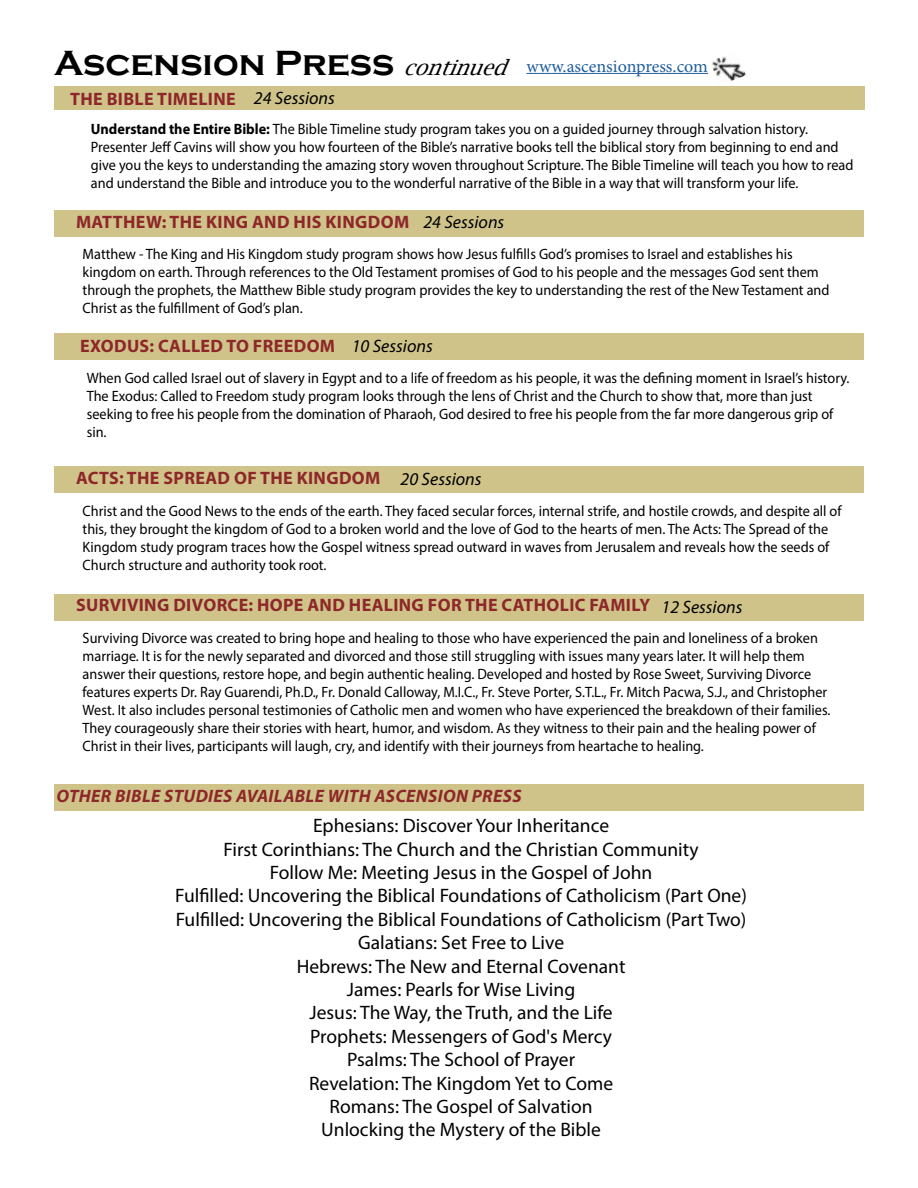
<style>
.page{position:relative;width:918px;height:1188px;background:#fff}
.page>*{position:absolute;margin:0;border:0;box-sizing:border-box;transform-origin:0 0}
.t1{font:700 36px "Copperplate Gothic";color:#000}
.t2{font:19.5px/23.4px "Myriad Pro";color:#000;text-align:center}
.t3{font:700 18px "Myriad Pro";letter-spacing:.02em;color:#8d2729}
.t4{font:italic 18px "Myriad Pro";color:#000}
.t5{font:italic 700 18px "Myriad Pro";letter-spacing:.02em;color:#8d2729}
.t6{font:18px "Minion Pro";color:#215e9e}
.t7{font:15px/18px "Myriad Pro";color:#000;scale:.95 1}
.s1{font-family:"Lucida Bright";font-weight:400;font-style:italic;font-size:21px}
.s2{font-weight:700}
</style>
<div class="page">
<div style="left:54px;top:784px;width:809px;height:26px;background:#d0c38a"></div>
<div style="left:54px;top:87px;width:811px;height:23px;background:#d0c38a"></div>
<div style="left:54px;top:211px;width:809px;height:26px;background:#d0c38a"></div>
<div style="left:54px;top:594px;width:809px;height:26px;background:#d0c38a"></div>
<div style="left:54px;top:333px;width:809px;height:26px;background:#d0c38a"></div>
<div style="left:54px;top:467px;width:809px;height:26px;background:#d0c38a"></div>
<hr style="left:526px;top:73px;width:182px;height:1px;background:#215e9e">
<img style="left:712px;top:56px;width:34px;height:25px">
<h1 class="t1" style="left:54px;top:43px;width:463px">Ascension Press <span class="s1">continued</span></h1>
<p class="t4" style="left:254px;top:87px;width:82px">24 Sessions</p>
<p class="t6" style="left:526px;top:54px;width:183px">www.ascensionpress.com</p>
<p class="t3" style="left:70px;top:87px;width:167px">THE BIBLE TIMELINE</p>
<p class="t7" style="left:91px;top:119px;width:804px"><span class="s2">Understand the Entire Bible:</span> The Bible Timeline study program takes you on a guided journey through salvation history.<br>Presenter Jeff Cavins will show you how fourteen of the Bible’s narrative books tell the biblical story from beginning to end and give you the keys to understanding the amazing story woven throughout Scripture. The Bible Timeline will teach you how to read and understand the Bible and introduce you to the wonderful narrative of the Bible in a way that will transform your life.</p>
<p class="t4" style="left:423px;top:211px;width:82px">24 Sessions</p>
<p class="t3" style="left:76px;top:210px;width:335px">MATTHEW: THE KING AND HIS KINGDOM</p>
<p class="t7" style="left:83px;top:245px;width:788px">Matthew - The King and His Kingdom study program shows how Jesus fulfills God’s promises to Israel and establishes his kingdom on earth. Through references to the Old Testament promises of God to his people and the messages God sent them through the prophets, the Matthew Bible study program provides the key to understanding the rest of the New Testament and Christ as the fulfillment of God’s plan.</p>
<p class="t3" style="left:80px;top:334px;width:257px">EXODUS: CALLED TO FREEDOM</p>
<p class="t7" style="left:87px;top:369px;width:804px">When God called Israel out of slavery in Egypt and to a life of freedom as his people, it was the defining moment in Israel’s history.<br>The Exodus: Called to Freedom study program looks through the lens of Christ and the Church to show that, more than just seeking to free his people from the domination of Pharaoh, God desired to free his people from the far more dangerous grip of sin.</p>
<p class="t4" style="left:352px;top:335px;width:82px">10 Sessions</p>
<p class="t3" style="left:76px;top:466px;width:306px">ACTS: THE SPREAD OF THE KINGDOM</p>
<p class="t7" style="left:83px;top:501px;width:800px">Christ and the Good News to the ends of the earth. They faced secular forces, internal strife, and hostile crowds, and despite all of this, they brought the kingdom of God to a broken world and the love of God to the hearts of men. The Acts: The Spread of the Kingdom study program traces how the Gospel witness spread outward in waves from Jerusalem and reveals how the seeds of Church structure and authority took root.</p>
<p class="t4" style="left:401px;top:468px;width:82px">20 Sessions</p>
<p class="t3" style="left:76px;top:594px;width:576px">SURVIVING DIVORCE: HOPE AND HEALING FOR THE CATHOLIC FAMILY</p>
<p class="t7" style="left:83px;top:629px;width:789px">Surviving Divorce was created to bring hope and healing to those who have experienced the pain and loneliness of a broken marriage. It is for the newly separated and divorced and those still struggling with issues many years later. It will help them answer their questions, restore hope, and begin authentic healing. Developed and hosted by Rose Sweet, Surviving Divorce features experts Dr. Ray Guarendi, Ph.D., Fr. Donald Calloway, M.I.C., Fr. Steve Porter, S.T.L., Fr. Mitch Pacwa, S.J., and Christopher West. It also includes personal testimonies of Catholic men and women who have experienced the breakdown of their families.<br>They courageously share their stories with heart, humor, and wisdom. As they witness to their pain and the healing power of Christ in their lives, participants will laugh, cry, and identify with their journeys from heartache to healing.</p>
<p class="t4" style="left:662px;top:595px;width:82px">12 Sessions</p>
<p class="t5" style="left:57px;top:784px;width:466px">OTHER BIBLE STUDIES AVAILABLE WITH ASCENSION PRESS</p>
<p class="t2" style="left:175px;top:814px;width:573px">Ephesians: Discover Your Inheritance<br>First Corinthians: The Church and the Christian Community<br>Follow Me: Meeting Jesus in the Gospel of John<br>Fulfilled: Uncovering the Biblical Foundations of Catholicism (Part One)<br>Fulfilled: Uncovering the Biblical Foundations of Catholicism (Part Two)<br>Galatians: Set Free to Live<br>Hebrews: The New and Eternal Covenant<br>James: Pearls for Wise Living<br>Jesus: The Way, the Truth, and the Life<br>Prophets: Messengers of God's Mercy<br>Psalms: The School of Prayer<br>Revelation: The Kingdom Yet to Come<br>Romans: The Gospel of Salvation<br>Unlocking the Mystery of the Bible</p>
</div>
